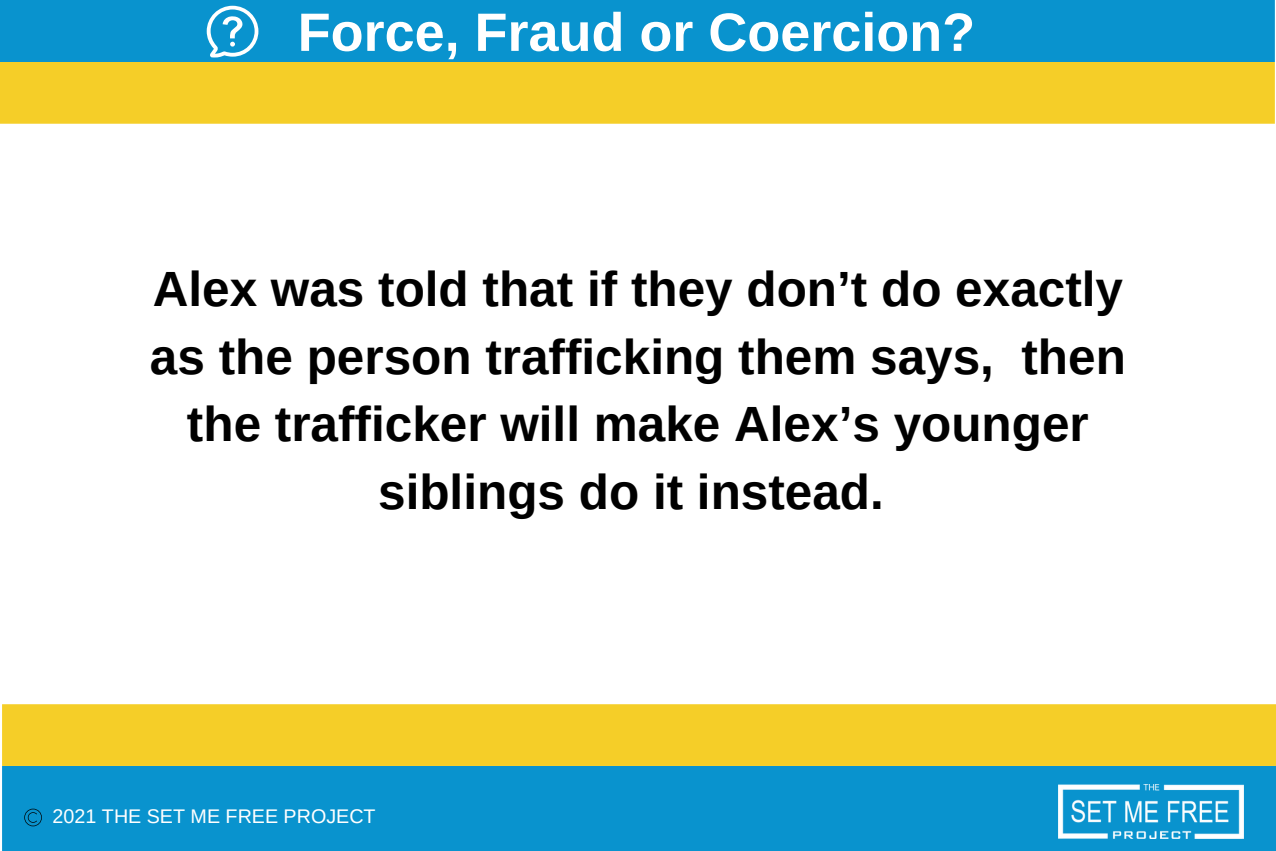
<style>
.page{position:relative;width:1276px;height:851px;background:#fff}
.page>*{position:absolute;margin:0;border:0;box-sizing:border-box;transform-origin:0 0}
.t1{font:700 54px "Arimo";color:#fff}
.t2{font:700 49.5px/67.5px "Arimo";color:#000;text-align:center}
.t3{font:19.8px "Arimo";color:#fff}
</style>
<div class="page">
<div style="left:0;top:0;width:1275px;height:62px;background:#0993ce"></div>
<div style="left:0;top:62px;width:1275px;height:62px;background:#f5ce28"></div>
<div style="left:2px;top:766px;width:1274px;height:84px;background:#0993ce"></div>
<div style="left:2px;top:704px;width:1274px;height:62px;background:#f5ce28"></div>
<svg style="left:24px;top:808px;width:18px;height:18px"></svg>
<img style="left:1059px;top:784px;width:184px;height:54px">
<svg style="left:207px;top:6px;width:51px;height:51px"></svg>
<p class="t1" style="left:298px;top:2px;width:679px">Force, Fraud or Coercion?</p>
<p class="t2" style="left:150px;top:255px;width:977px">Alex was told that if they don’t do exactly as the person trafficking them says, then the trafficker will make Alex’s younger siblings do it instead.</p>
<p class="t3" style="left:53px;top:805px;width:324px">2021 THE SET ME FREE PROJECT</p>
</div>
